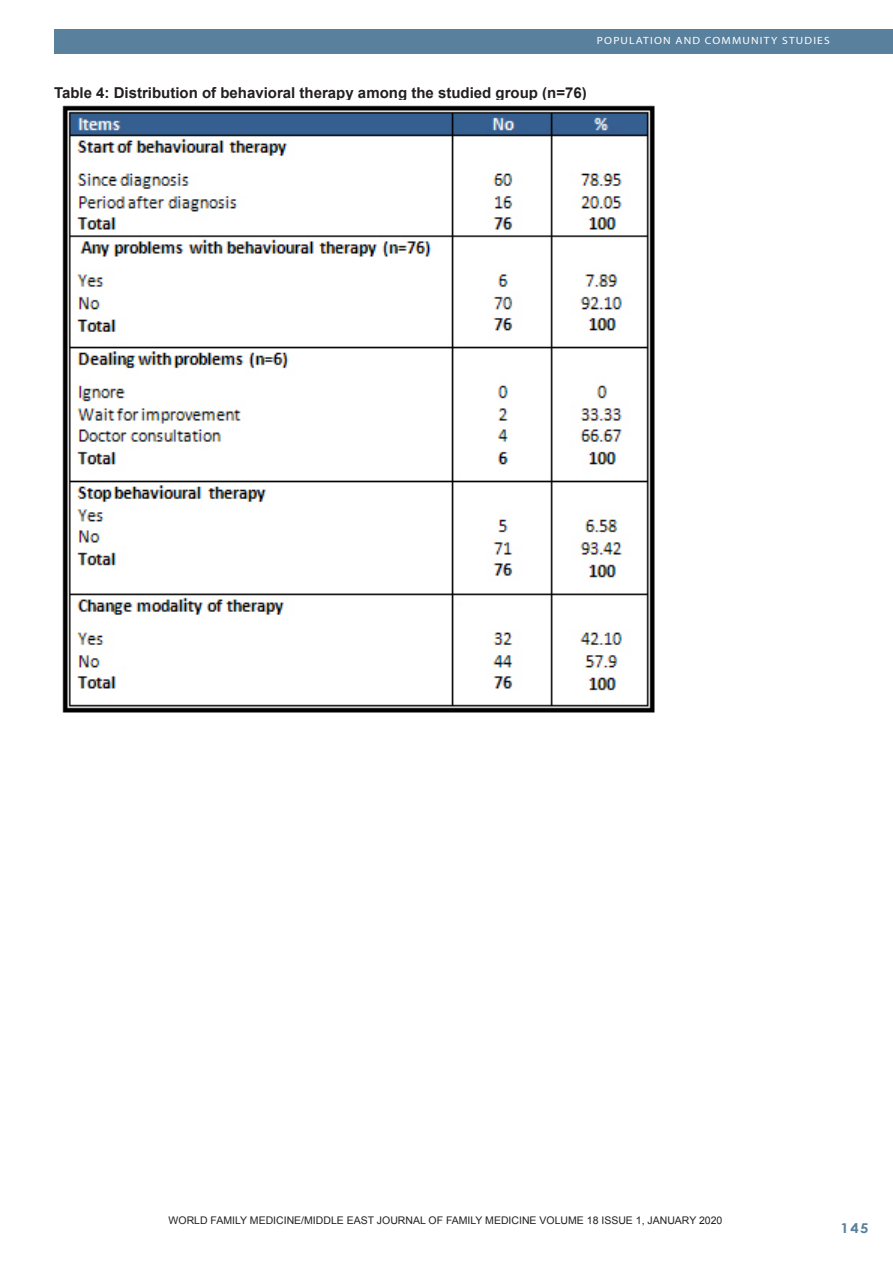
<style>
.page{position:relative;width:893px;height:1263px;background:#fff}
.page>*{position:absolute;margin:0;border:0;box-sizing:border-box;transform-origin:0 0}
.Footnote_Text{font:700 15px "Arial";color:#231f20}
.t1{font:700 13.5px "Century Gothic";color:#59809c;scale:1.1 1}
.Footnote_Text-2{font:10.5px "Arial";color:#231f20}
.t2{font:10.5px "Myriad";letter-spacing:.1em;color:#fff;scale:1.1 1}
</style>
<div class="page">
<div style="left:54px;top:30px;width:839px;height:24px;background:#59809c"></div>
<img style="left:62px;top:105px;width:593px;height:608px">
<p class="t2" style="left:597px;top:35px;width:213px">POPULATION AND COMMUNITY STUDIES</p>
<p class="Footnote_Text" style="left:54px;top:83px;width:534px">Table 4: Distribution of behavioral therapy among the studied group (n=76)</p>
<p class="Footnote_Text-2" style="left:169px;top:1214px;width:555px">WORLD FAMILY MEDICINE/MIDDLE EAST JOURNAL OF FAMILY MEDICINE VOLUME 18 ISSUE 1, JANUARY 2020</p>
<p class="t1" style="left:840px;top:1218px;width:27px">145</p>
</div>
